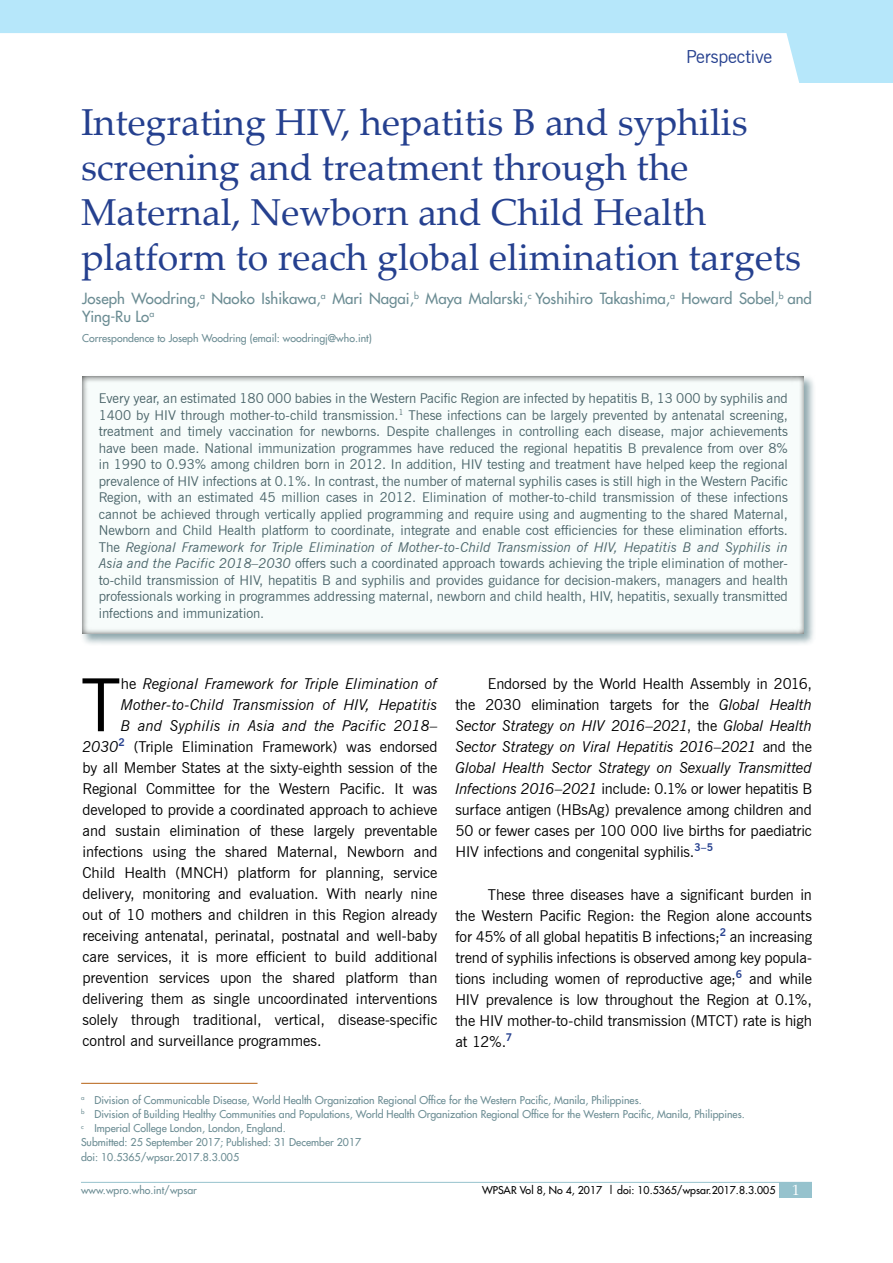
<style>
.page{position:relative;width:893px;height:1263px;background:#fff}
.page>*{position:absolute;margin:0;border:0;box-sizing:border-box;transform-origin:0 0}
.t1{font:73.05px "News Gothic BT";color:#000}
.t2{font:37.5px/45px "Palatino Linotype";color:#25408f}
.t3{font:18px "News Gothic BT";color:#25408f}
.t4{font:15px/21px "News Gothic BT";color:#000;text-align:justify}
.t5{font:italic 15px "News Gothic BT";color:#000}
.t6{font:15px/18px "Futura LT";color:#6b8c93}
.t7{font:13.5px/16.5px "News Gothic BT";color:#4b656a;text-align:justify}
.t8{font:10.5px/14.2px "Futura LT";color:#6b8c93}
.t9{font:10.5px "Futura LT";color:#000}
.s1{font-style:italic}
.s2{font-style:normal}
.s3{font-family:"Palatino";font-size:15px;color:#fff}
</style>
<div class="page">
<hr style="left:81px;top:1182px;width:731px;height:1px;background:#96c2cd">
<div style="left:780px;top:1182px;width:32px;height:15px;background:#96c2cd"></div>
<div style="left:0;top:0;width:893px;height:82px;background:#b6e7fa"></div>
<div style="left:0;top:33px;width:800px;height:50px;background:#fff"></div>
<hr style="left:81px;top:1083px;width:177px;height:1px;background:#b66113">
<div style="left:80px;top:374px;width:735px;height:272px;background:#6b8c93;opacity:.75"></div>
<div style="left:70px;top:367px;width:748px;height:270px;background:#000;opacity:.75"></div>
<p class="t3" style="left:686px;top:46px;width:88px">Perspective</p>
<h2 class="t2" style="left:81px;top:99px;width:722px">Integrating HIV, hepatitis B and syphilis screening and treatment through the Maternal, Newborn and Child Health platform to reach global elimination targets</h2>
<p class="t6" style="left:82px;top:289px;width:731px">Joseph Woodring,<sup>a</sup> Naoko Ishikawa,<sup>a</sup> Mari Nagai,<sup>b</sup> Maya Malarski,<sup>c</sup> Yoshihiro Takashima,<sup>a</sup> Howard Sobel,<sup>b</sup> and<br>Ying-Ru Lo<sup>a</sup></p>
<p class="t8" style="left:82px;top:331px;width:291px">Correspondence to Joseph Woodring (email: woodringj@who.int)</p>
<p class="t7" style="left:99px;top:390px;width:691px">Every year, an estimated 180 000 babies in the Western Pacific Region are infected by hepatitis B, 13 000 by syphilis and 1400 by HIV through mother-to-child transmission.<sup>1</sup> These infections can be largely prevented by antenatal screening, treatment and timely vaccination for newborns. Despite challenges in controlling each disease, major achievements have been made. National immunization programmes have reduced the regional hepatitis B prevalence from over 8% in 1990 to 0.93% among children born in 2012. In addition, HIV testing and treatment have helped keep the regional prevalence of HIV infections at 0.1%. In contrast, the number of maternal syphilis cases is still high in the Western Pacific Region, with an estimated 45 million cases in 2012. Elimination of mother-to-child transmission of these infections cannot be achieved through vertically applied programming and require using and augmenting to the shared Maternal, Newborn and Child Health platform to coordinate, integrate and enable cost efficiencies for these elimination efforts.<br>The <span class="s1">Regional Framework for Triple Elimination of Mother-to-Child Transmission of HIV, Hepatitis B and Syphilis in Asia and the Pacific 2018–2030</span> offers such a coordinated approach towards achieving the triple elimination of mother&shy;to-child transmission of HIV, hepatitis B and syphilis and provides guidance for decision-makers, managers and health professionals working in programmes addressing maternal, newborn and child health, HIV, hepatitis, sexually transmitted infections and immunization.</p>
<h1 class="t1" style="left:81px;top:661px;width:42px">T</h1>
<p class="t5" style="left:121px;top:675px;width:318px"><span class="s2">he</span> Regional Framework for Triple Elimination of</p>
<p class="t5" style="left:121px;top:696px;width:318px">Mother-to-Child Transmission of HIV, Hepatitis</p>
<p class="t5" style="left:121px;top:717px;width:318px">B and Syphilis in Asia and the Pacific 2018–</p>
<p class="t4" style="left:82px;top:736px;width:356px"><span class="s1">2030</span><sup>2</sup> (Triple Elimination Framework) was endorsed</p>
<p class="t4" style="left:82px;top:757px;width:356px">by all Member States at the sixty-eighth session of the</p>
<p class="t4" style="left:82px;top:778px;width:356px">Regional Committee for the Western Pacific. It was</p>
<p class="t4" style="left:82px;top:799px;width:356px">developed to provide a coordinated approach to achieve</p>
<p class="t4" style="left:82px;top:820px;width:356px">and sustain elimination of these largely preventable</p>
<p class="t4" style="left:82px;top:841px;width:356px">infections using the shared Maternal, Newborn and</p>
<p class="t4" style="left:82px;top:862px;width:356px">Child Health (MNCH) platform for planning, service</p>
<p class="t4" style="left:82px;top:883px;width:356px">delivery, monitoring and evaluation. With nearly nine</p>
<p class="t4" style="left:82px;top:904px;width:356px">out of 10 mothers and children in this Region already</p>
<p class="t4" style="left:82px;top:925px;width:356px">receiving antenatal, perinatal, postnatal and well-baby</p>
<p class="t4" style="left:82px;top:946px;width:356px">care services, it is more efficient to build additional</p>
<p class="t4" style="left:82px;top:967px;width:356px">prevention services upon the shared platform than</p>
<p class="t4" style="left:82px;top:988px;width:356px">delivering them as single uncoordinated interventions</p>
<p class="t4" style="left:82px;top:1009px;width:356px">solely through traditional, vertical, disease-specific</p>
<p class="t4" style="left:82px;top:1030px;width:241px">control and surveillance programmes.</p>
<p class="t4" style="left:455px;top:673px;width:358px;text-indent:32px">Endorsed by the World Health Assembly in 2016, the 2030 elimination targets for the <span class="s1">Global Health Sector Strategy on HIV 2016–2021</span>, the <span class="s1">Global Health Sector Strategy on Viral Hepatitis 2016–2021</span> and the <span class="s1">Global Health Sector Strategy on Sexually Transmitted Infections 2016–2021</span> include: 0.1% or lower hepatitis B surface antigen (HBsAg) prevalence among children and 50 or fewer cases per 100 000 live births for paediatric HIV infections and congenital syphilis.<sup>3–5</sup></p>
<p class="t4" style="left:455px;top:884px;width:358px;text-indent:32px">These three diseases have a significant burden in the Western Pacific Region: the Region alone accounts for 45% of all global hepatitis B infections;<sup>2</sup> an increasing trend of syphilis infections is observed among key popula&shy;tions including women of reproductive age;<sup>6</sup> and while HIV prevalence is low throughout the Region at 0.1%, the HIV mother-to-child transmission (MTCT) rate is high at 12%.<sup>7</sup></p>
<p class="t8" style="left:81px;top:1093px;width:665px"><sup>a</sup> Division of Communicable Disease, World Health Organization Regional Office for the Western Pacific, Manila, Philippines.<br><sup>b</sup> Division of Building Healthy Communities and Populations, World Health Organization Regional Office for the Western Pacific, Manila, Philippines. <sup>c</sup> Imperial College London, London, England.<br>Submitted: 25 September 2017; Published: 31 December 2017<br>doi: 10.5365/wpsar.2017.8.3.005</p>
<p class="t8" style="left:81px;top:1183px;width:117px">www.wpro.who.int/wpsar</p>
<p class="t9" style="left:482px;top:1184px;width:319px">WPSAR Vol 8, No 4, 2017 | doi: 10.5365/wpsar.2017.8.3.005 <span class="s3">1</span></p>
</div>
